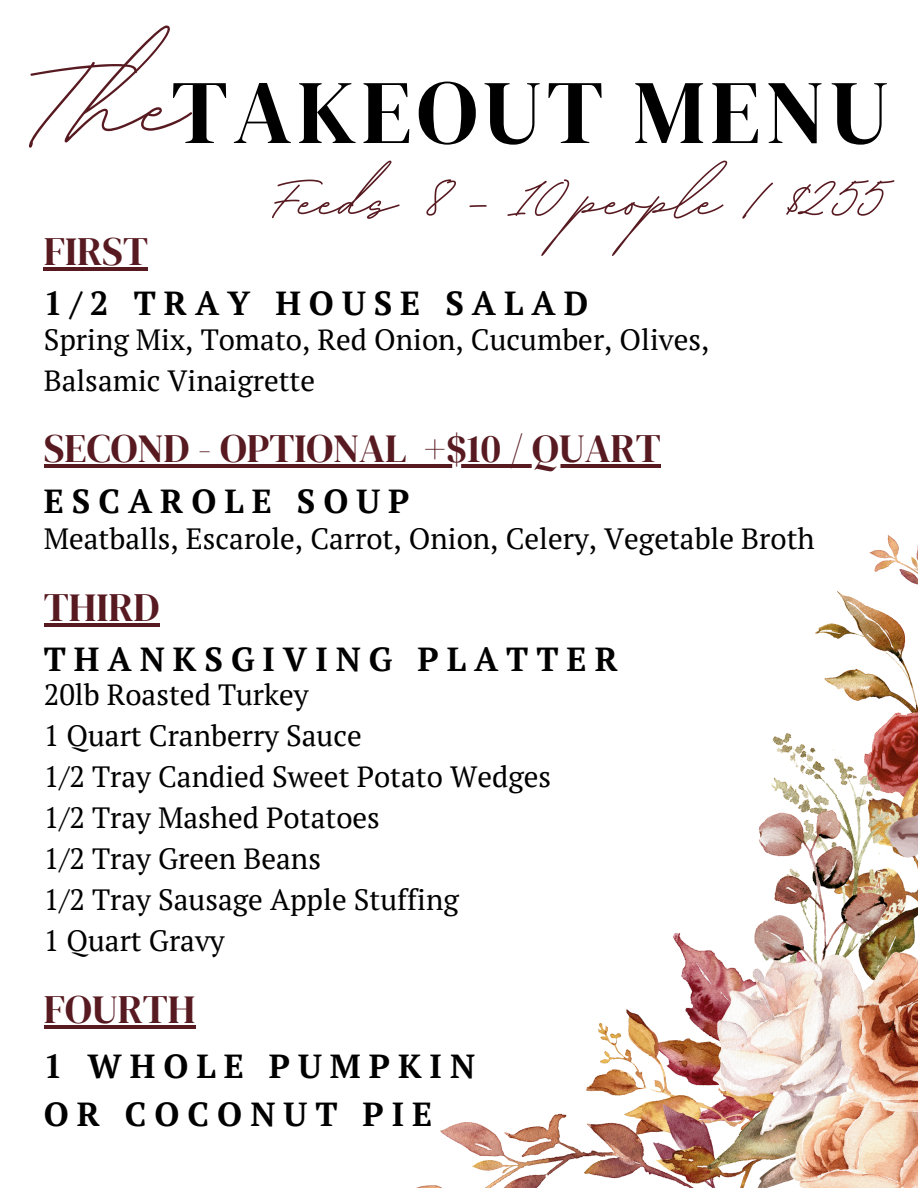
<style>
.page{position:relative;width:918px;height:1188px;background:#fff}
.page>*{position:absolute;margin:0;border:0;box-sizing:border-box;transform-origin:0 0}
.t1{font:205.95px "BD Script";color:#581a21}
.t2{font:700 102.9px "BD Script";color:#581a21}
.t3{font:90.6px "DM Serif Display";letter-spacing:.055em;color:#000}
.t4{font:39.9px "DM Serif Display";color:#581a21}
.t5{font:700 33.3px/47.8px "PT Serif";letter-spacing:.24em;color:#000}
.t6{font:29.25px/41px "PT Serif";color:#000}
</style>
<div class="page">
<img style="left:416px;top:536px;width:473px;height:652px">
<img style="left:889px;top:535px;width:29px;height:653px">
<hr style="left:44px;top:267px;width:104px;height:4px;background:#581a21">
<hr style="left:44px;top:464px;width:363px;height:4px;background:#581a21">
<hr style="left:407px;top:464px;width:17px;height:4px;background:#581a21">
<svg style="left:424px;top:464px;width:237px;height:4px"></svg>
<hr style="left:44px;top:1025px;width:152px;height:4px;background:#581a21">
<hr style="left:44px;top:623px;width:115px;height:4px;background:#581a21">
<p class="t1" style="left:24px;top:-32px;width:164px">The</p>
<p class="t3" style="left:171px;top:49px;width:719px">TAKEOUT MENU</p>
<p class="t2" style="left:269px;top:133px;width:611px">Feeds 8 - 10 people | $255</p>
<p class="t4" style="left:44px;top:224px;width:106px">FIRST</p>
<p class="t5" style="left:44px;top:279px;width:546px">1/2 TRAY HOUSE SALAD</p>
<p class="t6" style="left:44px;top:318px;width:667px">Spring Mix, Tomato, Red Onion, Cucumber, Olives,<br>Balsamic Vinaigrette</p>
<p class="t4" style="left:44px;top:421px;width:618px">SECOND - OPTIONAL +$10 / QUART</p>
<p class="t5" style="left:44px;top:476px;width:367px">ESCAROLE SOUP</p>
<p class="t6" style="left:44px;top:518px;width:773px">Meatballs, Escarole, Carrot, Onion, Celery, Vegetable Broth</p>
<p class="t4" style="left:44px;top:579px;width:117px">THIRD</p>
<p class="t5" style="left:44px;top:634px;width:576px">THANKSGIVING PLATTER</p>
<p class="t6" style="left:44px;top:674px;width:267px">20lb Roasted Turkey</p>
<p class="t6" style="left:44px;top:715px;width:320px">1 Quart Cranberry Sauce</p>
<p class="t6" style="left:44px;top:756px;width:509px">1/2 Tray Candied Sweet Potato Wedges</p>
<p class="t6" style="left:44px;top:797px;width:338px">1/2 Tray Mashed Potatoes</p>
<p class="t6" style="left:44px;top:838px;width:279px">1/2 Tray Green Beans</p>
<p class="t6" style="left:44px;top:879px;width:417px">1/2 Tray Sausage Apple Stuffing</p>
<p class="t6" style="left:44px;top:919px;width:182px">1 Quart Gravy</p>
<p class="t4" style="left:44px;top:981px;width:153px">FOURTH</p>
<p class="t5" style="left:44px;top:1041px;width:433px">1 WHOLE PUMPKIN<br>OR COCONUT PIE</p>
</div>
